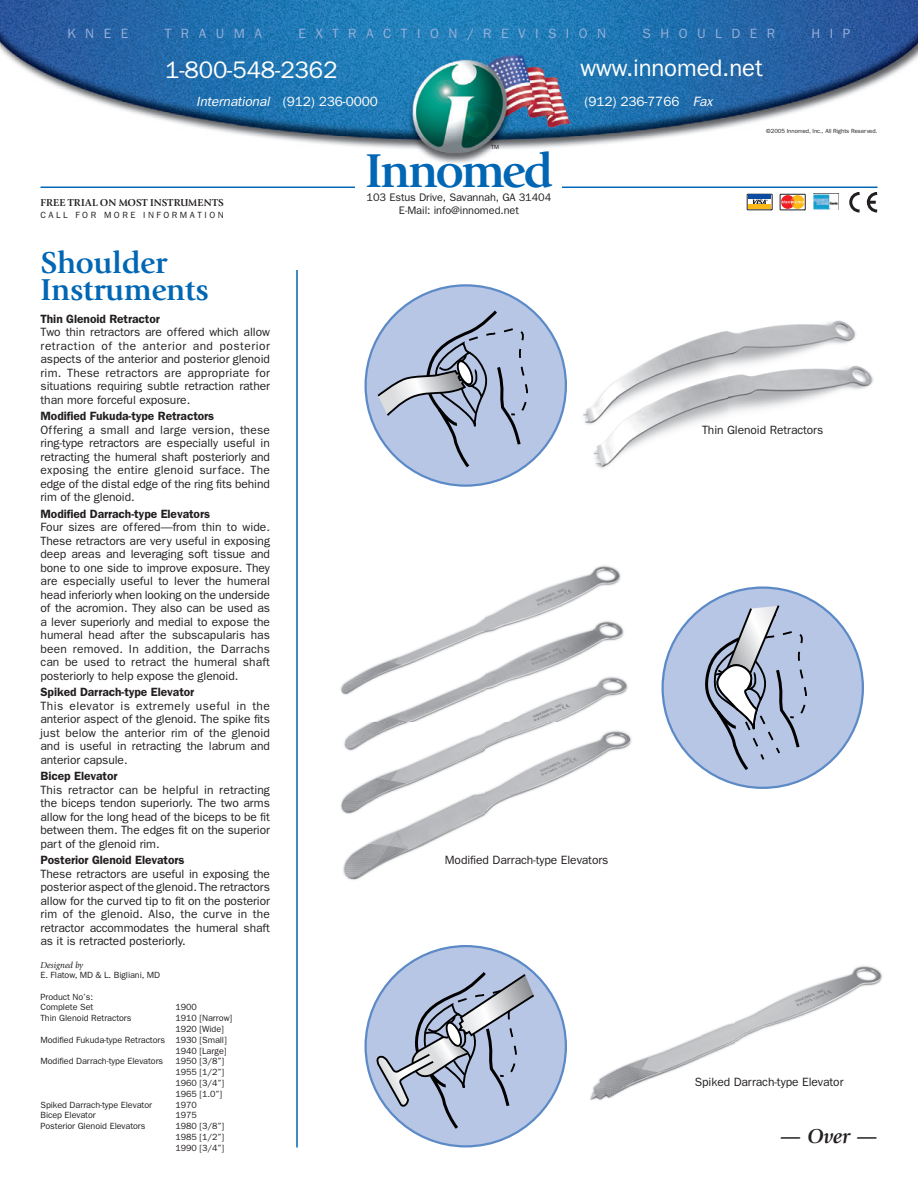
<style>
.page{position:relative;width:918px;height:1188px;background:#fff}
.page>*{position:absolute;margin:0;border:0;box-sizing:border-box;transform-origin:0 0}
.t1{font:700 49.5px "Giovanni";letter-spacing:-.055em;color:#0166b3}
.t2{font:700 31.5px/27px "Giovanni";letter-spacing:-.01em;color:#0166b3}
.t3{font:24px "Franklin Gothic";letter-spacing:-.005em;color:#fff}
.t4{font:italic 700 21px "Giovanni";color:#231f20}
.t5{font:13.5px "Franklin Gothic";letter-spacing:.7em;color:#96afda}
.t6{font:italic 13.5px "Franklin Gothic";letter-spacing:-.005em;color:#fff}
.t7{font:13.5px "Franklin Gothic";letter-spacing:-.005em;color:#fff}
.t8{font:12px/13.5px "Franklin Gothic";letter-spacing:-.005em;color:#231f20;text-align:justify}
.t9{font:600 12px "Franklin Gothic";letter-spacing:-.005em;color:#231f20}
.t10{font:10.95px/13.5px "Franklin Gothic";letter-spacing:-.005em;color:#231f20;text-align:center}
.t11{font:700 10.5px "Giovanni";letter-spacing:.015em;color:#231f20}
.t12{font:9px/10.8px "Franklin Gothic";letter-spacing:-.005em;color:#231f20;text-align:justify}
.t13{font:9px "Franklin Gothic";letter-spacing:.28em;color:#231f20}
.t14{font:italic 9px "Giovanni";letter-spacing:-.005em;color:#231f20}
.t15{font:6px "Franklin Gothic";letter-spacing:-.005em;color:#231f20}
.s1{font-style:normal}
.s2{font-style:italic}
</style>
<div class="page">
<hr style="left:40px;top:187px;width:838px;height:1px;background:#0166b3">
<div style="left:356px;top:183px;width:206px;height:10px;background:#fff"></div>
<img style="left:0;top:0;width:918px;height:163px">
<svg style="left:747px;top:194px;width:25px;height:16px"></svg>
<hr style="left:748px;top:195px;width:23px;height:4px;background:#0d4da1">
<svg style="left:780px;top:194px;width:25px;height:16px"></svg>
<svg style="left:849px;top:192px;width:29px;height:21px"></svg>
<hr style="left:296px;top:270px;width:2px;height:878px;background:#0166b3">
<img style="left:813px;top:194px;width:25px;height:16px">
<img style="left:583px;top:320px;width:291px;height:148px">
<img style="left:340px;top:565px;width:292px;height:315px">
<img style="left:590px;top:965px;width:293px;height:136px">
<div style="left:366px;top:285px;width:200px;height:201px;background:#b8c6e5;border-radius:50%"></div>
<svg style="left:378px;top:310px;width:150px;height:157px"></svg>
<div style="left:663px;top:588px;width:200px;height:200px;background:#b8c6e5;border-radius:50%"></div>
<div style="left:366px;top:946px;width:200px;height:200px;background:#b8c6e5;border-radius:50%"></div>
<svg style="left:705px;top:605px;width:102px;height:165px"></svg>
<svg style="left:377px;top:972px;width:157px;height:157px"></svg>
<p class="t5" style="left:68px;top:29px;width:62px">KNEE</p>
<p class="t5" style="left:165px;top:29px;width:99px">TRAUMA</p>
<p class="t5" style="left:298px;top:29px;width:309px">EXTRACTION/REVISION</p>
<p class="t5" style="left:643px;top:29px;width:134px">SHOULDER</p>
<p class="t5" style="left:812px;top:29px;width:40px">HIP</p>
<h3 class="t3" style="left:165px;top:62px;width:174px">1-800-548-2362</h3>
<h3 class="t3" style="left:581px;top:60px;width:184px">www.innomed.net</h3>
<p class="t6" style="left:196px;top:97px;width:183px">International <span class="s1">(912) 236-0000</span></p>
<p class="t7" style="left:584px;top:97px;width:129px">(912) 236-7766 <span class="s2">Fax</span></p>
<p class="t11" style="left:40px;top:198px;width:185px">FREE TRIAL ON MOST INSTRUMENTS</p>
<p class="t13" style="left:40px;top:212px;width:185px">CALL FOR MORE INFORMATION</p>
<p class="t15" style="left:491px;top:145px;width:9px">TM</p>
<h1 class="t1" style="left:365px;top:152px;width:189px">Innomed</h1>
<p class="t10" style="left:367px;top:191px;width:186px">103 Estus Drive, Savannah, GA 31404<br>E-Mail: info@innomed.net</p>
<p class="t15" style="left:766px;top:129px;width:113px">©2005 Innomed, Inc., All Rights Reserved.</p>
<h2 class="t2" style="left:40px;top:252px;width:170px">Shoulder<br>Instruments</h2>
<p class="t9" style="left:40px;top:315px;width:121px">Thin Glenoid Retractor</p>
<p class="t8" style="left:40px;top:327px;width:231px">Two thin retractors are offered which allow retraction of the anterior and posterior aspects of the anterior and posterior glenoid rim. These retractors are appropriate for situations requiring subtle retraction rather than more forceful exposure.</p>
<p class="t9" style="left:40px;top:412px;width:175px">Modified Fukuda-type Retractors</p>
<p class="t8" style="left:40px;top:424px;width:231px">Offering a small and large version, these ring-type retractors are especially useful in retracting the humeral shaft posteriorly and exposing the entire glenoid surface. The edge of the distal edge of the ring fits behind rim of the glenoid.</p>
<p class="t9" style="left:40px;top:510px;width:171px">Modified Darrach-type Elevators</p>
<p class="t8" style="left:40px;top:522px;width:231px">Four sizes are offered—from thin to wide.<br>These retractors are very useful in exposing deep areas and leveraging soft tissue and bone to one side to improve exposure. They are especially useful to lever the humeral head inferiorly when looking on the underside of the acromion. They also can be used as a lever superiorly and medial to expose the humeral head after the subscapularis has been removed. In addition, the Darrachs can be used to retract the humeral shaft posteriorly to help expose the glenoid.</p>
<p class="t9" style="left:40px;top:688px;width:155px">Spiked Darrach-type Elevator</p>
<p class="t8" style="left:40px;top:700px;width:231px">This elevator is extremely useful in the anterior aspect of the glenoid. The spike fits just below the anterior rim of the glenoid and is useful in retracting the labrum and anterior capsule.</p>
<p class="t9" style="left:40px;top:772px;width:79px">Bicep Elevator</p>
<p class="t8" style="left:40px;top:784px;width:231px">This retractor can be helpful in retracting the biceps tendon superiorly. The two arms allow for the long head of the biceps to be fit between them. The edges fit on the superior part of the glenoid rim.</p>
<p class="t9" style="left:40px;top:856px;width:146px">Posterior Glenoid Elevators</p>
<p class="t8" style="left:40px;top:868px;width:231px">These retractors are useful in exposing the posterior aspect of the glenoid. The retractors allow for the curved tip to fit on the posterior rim of the glenoid. Also, the curve in the retractor accommodates the humeral shaft as it is retracted posteriorly.</p>
<p class="t14" style="left:40px;top:962px;width:44px">Designed by</p>
<p class="t12" style="left:40px;top:970px;width:121px">E. Flatow, MD &amp; L. Bigliani, MD</p>
<p class="t12" style="left:40px;top:992px;width:54px">Product No’s:<br>Complete Set</p>
<p class="t12" style="left:175px;top:1003px;width:23px">1900</p>
<p class="t12" style="left:40px;top:1014px;width:92px">Thin Glenoid Retractors</p>
<p class="t12" style="left:175px;top:1014px;width:58px">1910 [Narrow]</p>
<p class="t12" style="left:176px;top:1024px;width:50px">1920 [Wide]</p>
<p class="t12" style="left:40px;top:1035px;width:188px">Modified Fukuda-type Retractors 1930 [Small]</p>
<p class="t12" style="left:176px;top:1046px;width:53px">1940 [Large]</p>
<p class="t12" style="left:40px;top:1057px;width:124px">Modified Darrach-type Elevators</p>
<p class="t12" style="left:175px;top:1057px;width:50px">1950 [3/8”] 1955 [1/2”] 1960 [3/4”] 1965 [1.0”]</p>
<p class="t12" style="left:40px;top:1100px;width:113px">Spiked Darrach-type Elevator</p>
<p class="t12" style="left:175px;top:1100px;width:23px">1970</p>
<p class="t12" style="left:40px;top:1111px;width:57px">Bicep Elevator</p>
<p class="t12" style="left:175px;top:1111px;width:23px">1975</p>
<p class="t12" style="left:40px;top:1122px;width:106px">Posterior Glenoid Elevators</p>
<p class="t12" style="left:175px;top:1122px;width:50px">1980 [3/8”] 1985 [1/2”] 1990 [3/4”]</p>
<p class="t8" style="left:702px;top:424px;width:123px">Thin Glenoid Retractors</p>
<p class="t8" style="left:445px;top:854px;width:165px">Modified Darrach-type Elevators</p>
<p class="t8" style="left:695px;top:1076px;width:150px">Spiked Darrach-type Elevator</p>
<h3 class="t4" style="left:780px;top:1128px;width:99px">— Over —</h3>
</div>
